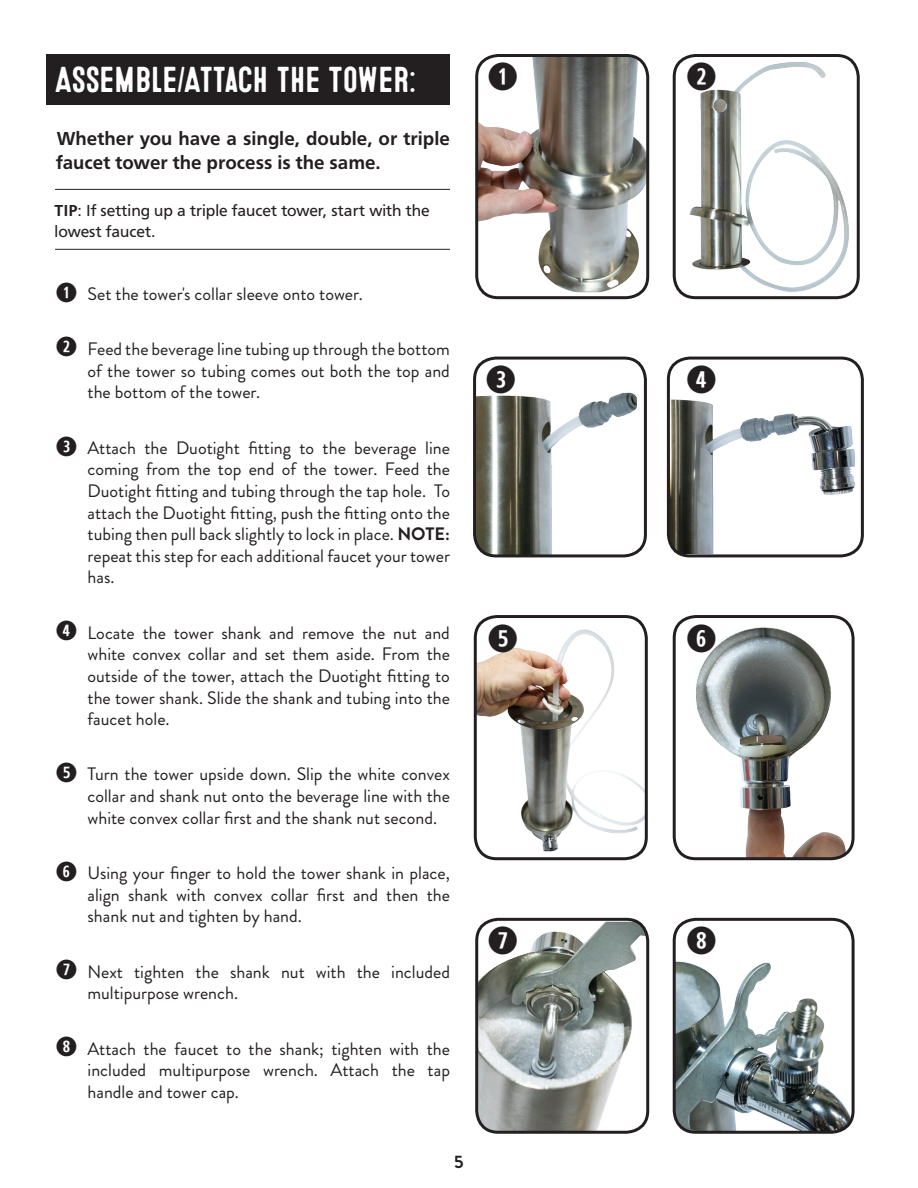
<style>
.page{position:relative;width:918px;height:1188px;background:#fff}
.page>*{position:absolute;margin:0;border:0;box-sizing:border-box;transform-origin:0 0}
.t1{font:700 38.4px "Carto Gothic Std";color:#231f20}
.t2{font:36px "Microbrew Soft One";letter-spacing:-.03em;color:#fff}
.t3{font:700 27px "Carto Gothic Std";color:#231f20}
.t4{font:700 19.5px/23.4px "Carto Gothic Std";color:#231f20}
.t5{font:18px/21.6px "Brandon Grotesque";color:#231f20;text-align:justify}
.t6{font:700 18px "Brandon Grotesque";color:#231f20}
.t7{font:16.5px/21px "Carto Gothic Std";color:#231f20}
.s1{font-weight:700}
</style>
<div class="page">
<hr style="left:55px;top:189px;width:395px;height:1px;background:#231f20">
<hr style="left:55px;top:249px;width:395px;height:1px;background:#231f20">
<div style="left:46px;top:54px;width:404px;height:51px;background:#231f20"></div>
<img style="left:479px;top:55px;width:169px;height:237px">
<div style="left:475px;top:54px;width:174px;height:245px;border:3px solid #231f20;border-radius:22px"></div>
<img style="left:690px;top:62px;width:159px;height:229px">
<div style="left:673px;top:54px;width:187px;height:245px;border:3px solid #231f20;border-radius:22px"></div>
<img style="left:476px;top:393px;width:161px;height:163px">
<div style="left:473px;top:357px;width:174px;height:200px;border:3px solid #231f20;border-radius:22px"></div>
<img style="left:475px;top:630px;width:170px;height:221px">
<div style="left:474px;top:615px;width:174px;height:245px;border:3px solid #231f20;border-radius:22px"></div>
<img style="left:696px;top:627px;width:151px;height:232px">
<div style="left:673px;top:615px;width:182px;height:245px;border:3px solid #231f20;border-radius:22px"></div>
<img style="left:478px;top:922px;width:170px;height:208px">
<div style="left:475px;top:918px;width:174px;height:216px;border:3px solid #231f20;border-radius:22px"></div>
<img style="left:674px;top:962px;width:177px;height:169px">
<div style="left:673px;top:918px;width:182px;height:216px;border:3px solid #231f20;border-radius:22px"></div>
<img style="left:668px;top:400px;width:187px;height:154px">
<div style="left:667px;top:357px;width:197px;height:200px;border:3px solid #231f20;border-radius:22px"></div>
<p class="t2" style="left:54px;top:59px;width:364px">ASSEMBLE/ATTACH THE TOWER:</p>
<p class="t4" style="left:57px;top:127px;width:395px">Whether you have a single, double, or triple faucet tower the process is the same.</p>
<p class="t7" style="left:55px;top:200px;width:377px"><span class="s1">TIP</span>: If setting up a triple faucet tower, start with the lowest faucet.</p>
<p class="t3" style="left:56px;top:277px;width:24px">①</p>
<p class="t3" style="left:56px;top:332px;width:24px">②</p>
<p class="t5" style="left:88px;top:283px;width:277px">Set the tower's collar sleeve onto tower.</p>
<p class="t5" style="left:88px;top:339px;width:364px">Feed the beverage line tubing up through the bottom of the tower so tubing comes out both the top and the bottom of the tower.</p>
<p class="t3" style="left:56px;top:431px;width:24px">③</p>
<p class="t5" style="left:88px;top:437px;width:364px">Attach the Duotight fitting to the beverage line coming from the top end of the tower. Feed the Duotight fitting and tubing through the tap hole. To attach the Duotight fitting, push the fitting onto the tubing then pull back slightly to lock in place. <span class="s1">NOTE: </span>repeat this step for each additional faucet your tower has.</p>
<p class="t3" style="left:56px;top:616px;width:24px">④</p>
<p class="t5" style="left:88px;top:622px;width:364px">Locate the tower shank and remove the nut and white convex collar and set them aside. From the outside of the tower, attach the Duotight fitting to the tower shank. Slide the shank and tubing into the faucet hole.</p>
<p class="t3" style="left:56px;top:757px;width:24px">⑤</p>
<p class="t5" style="left:88px;top:764px;width:364px">Turn the tower upside down. Slip the white convex collar and shank nut onto the beverage line with the white convex collar first and the shank nut second.</p>
<p class="t3" style="left:56px;top:857px;width:24px">⑥</p>
<p class="t3" style="left:56px;top:954px;width:24px">⑦</p>
<p class="t3" style="left:56px;top:1032px;width:24px">⑧</p>
<p class="t5" style="left:88px;top:862px;width:364px">Using your finger to hold the tower shank in place, align shank with convex collar first and then the shank nut and tighten by hand.</p>
<p class="t5" style="left:88px;top:961px;width:364px">Next tighten the shank nut with the included multipurpose wrench.</p>
<p class="t5" style="left:88px;top:1038px;width:364px">Attach the faucet to the shank; tighten with the included multipurpose wrench. Attach the tap handle and tower cap.</p>
<p class="t6" style="left:454px;top:1149px;width:11px">5</p>
<p class="t1" style="left:487px;top:55px;width:33px">①</p>
<p class="t1" style="left:485px;top:358px;width:33px">③</p>
<p class="t1" style="left:487px;top:617px;width:33px">⑤</p>
<p class="t1" style="left:487px;top:919px;width:33px">⑦</p>
<p class="t1" style="left:686px;top:55px;width:33px">②</p>
<p class="t1" style="left:686px;top:358px;width:33px">④</p>
<p class="t1" style="left:686px;top:617px;width:33px">⑥</p>
<p class="t1" style="left:686px;top:919px;width:33px">⑧</p>
</div>
